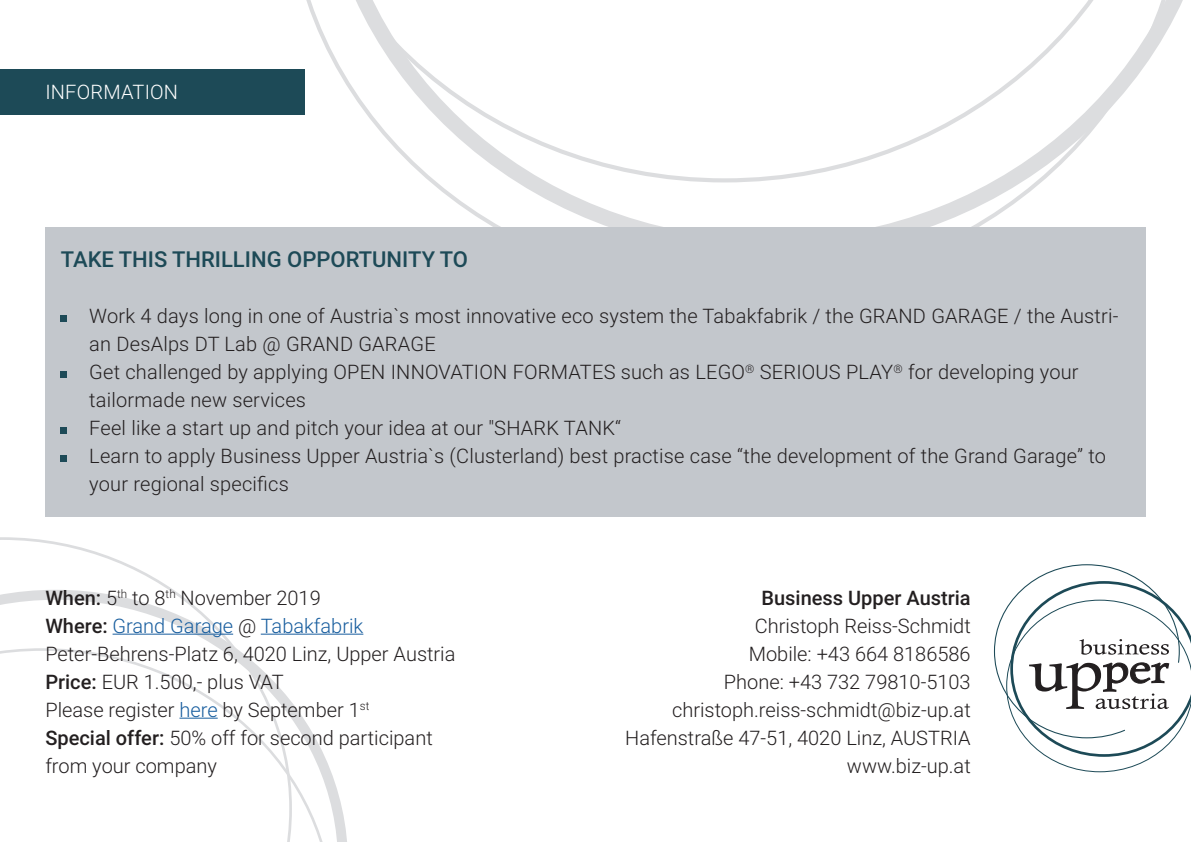
<style>
.page{position:relative;width:1191px;height:842px;background:#fff}
.page>*{position:absolute;margin:0;border:0;box-sizing:border-box;transform-origin:0 0}
.t1{font:500 22px "Roboto";color:#1d4a57}
.Fließtext{font:300 20px/28px "Roboto";letter-spacing:.01em;color:#231f20}
.t2{font:300 20px "Roboto";color:#175d9e}
.t3{font:500 20px "Roboto";color:#231f20}
.t4{font:300 20px "Roboto";letter-spacing:.01em;color:#fff}
.s1{font-weight:500}
.s2{font-weight:500;color:#231f20}
.s3{color:#231f20}
.s4{color:#175d9e}
</style>
<div class="page">
<svg style="left:292px;top:633px;width:56px;height:209px"></svg>
<svg style="left:292px;top:648px;width:42px;height:194px"></svg>
<svg style="left:0;top:537px;width:292px;height:305px"></svg>
<svg style="left:431px;top:0;width:752px;height:293px"></svg>
<svg style="left:304px;top:0;width:867px;height:182px"></svg>
<svg style="left:993px;top:564px;width:197px;height:209px"></svg>
<svg style="left:0;top:537px;width:1px;height:43px"></svg>
<div style="left:0;top:69px;width:304px;height:46px;background:#1d4a57"></div>
<hr style="left:1190px;top:588px;width:1px;height:45px;background:#1d4a57">
<div style="left:45px;top:227px;width:1100px;height:289px;background:#c3c7cc"></div>
<hr style="left:113px;top:634px;width:120px;height:1px;background:#175d9e">
<hr style="left:261px;top:634px;width:102px;height:1px;background:#175d9e">
<hr style="left:179px;top:718px;width:39px;height:1px;background:#175d9e">
<svg style="left:61px;top:315px;width:6px;height:6px"></svg>
<svg style="left:61px;top:371px;width:6px;height:6px"></svg>
<svg style="left:61px;top:427px;width:6px;height:6px"></svg>
<svg style="left:61px;top:455px;width:6px;height:6px"></svg>
<p class="t4" style="left:45px;top:78px;width:134px">INFORMATION</p>
<p class="t1" style="left:61px;top:244px;width:409px">TAKE THIS THRILLING OPPORTUNITY TO</p>
<p class="Fließtext" style="left:89px;top:302px;width:1031px">Work 4 days long in one of Austria`s most innovative eco system the Tabakfabrik / the GRAND GARAGE / the Austri&shy;an DesAlps DT Lab @ GRAND GARAGE</p>
<p class="Fließtext" style="left:89px;top:358px;width:990px">Get challenged by applying OPEN INNOVATION FORMATES such as LEGO<sup>®</sup> SERIOUS PLAY<sup>®</sup> for developing your tailormade new services</p>
<p class="Fließtext" style="left:89px;top:414px;width:533px">Feel like a start up and pitch your idea at our "SHARK TANK“</p>
<p class="Fließtext" style="left:89px;top:442px;width:1018px">Learn to apply Business Upper Austria`s (Clusterland) best practise case “the development of the Grand Garage” to your regional specifics</p>
<p class="Fließtext" style="left:45px;top:583px;width:277px"><span class="s1">When:</span> 5<sup>th</sup> to 8<sup>th</sup> November 2019</p>
<p class="t2" style="left:45px;top:611px;width:319px"><span class="s2">Where:</span> Grand Garage <span class="s3">@</span> Tabakfabrik</p>
<p class="Fließtext" style="left:45px;top:639px;width:411px">Peter-Behrens-Platz 6, 4020 Linz, Upper Austria</p>
<p class="Fließtext" style="left:45px;top:667px;width:240px"><span class="s1">Price:</span> EUR 1.500,- plus VAT</p>
<p class="Fließtext" style="left:45px;top:695px;width:325px">Please register <span class="s4">here</span> by September 1<sup>st</sup></p>
<p class="Fließtext" style="left:45px;top:723px;width:389px"><span class="s1">Special offer:</span> 50% off for second participant from your company</p>
<p class="t3" style="left:761px;top:583px;width:211px">Business Upper Austria</p>
<p class="Fließtext" style="left:754px;top:611px;width:217px">Christoph Reiss-Schmidt</p>
<p class="Fließtext" style="left:748px;top:639px;width:223px">Mobile: +43 664 8186586</p>
<p class="Fließtext" style="left:724px;top:667px;width:248px">Phone: +43 732 79810-5103</p>
<p class="Fließtext" style="left:672px;top:695px;width:300px">christoph.reiss-schmidt@biz-up.at</p>
<p class="Fließtext" style="left:625px;top:723px;width:347px">Hafenstraße 47-51, 4020 Linz, AUSTRIA</p>
<p class="Fließtext" style="left:847px;top:751px;width:125px">www.biz-up.at</p>
</div>
